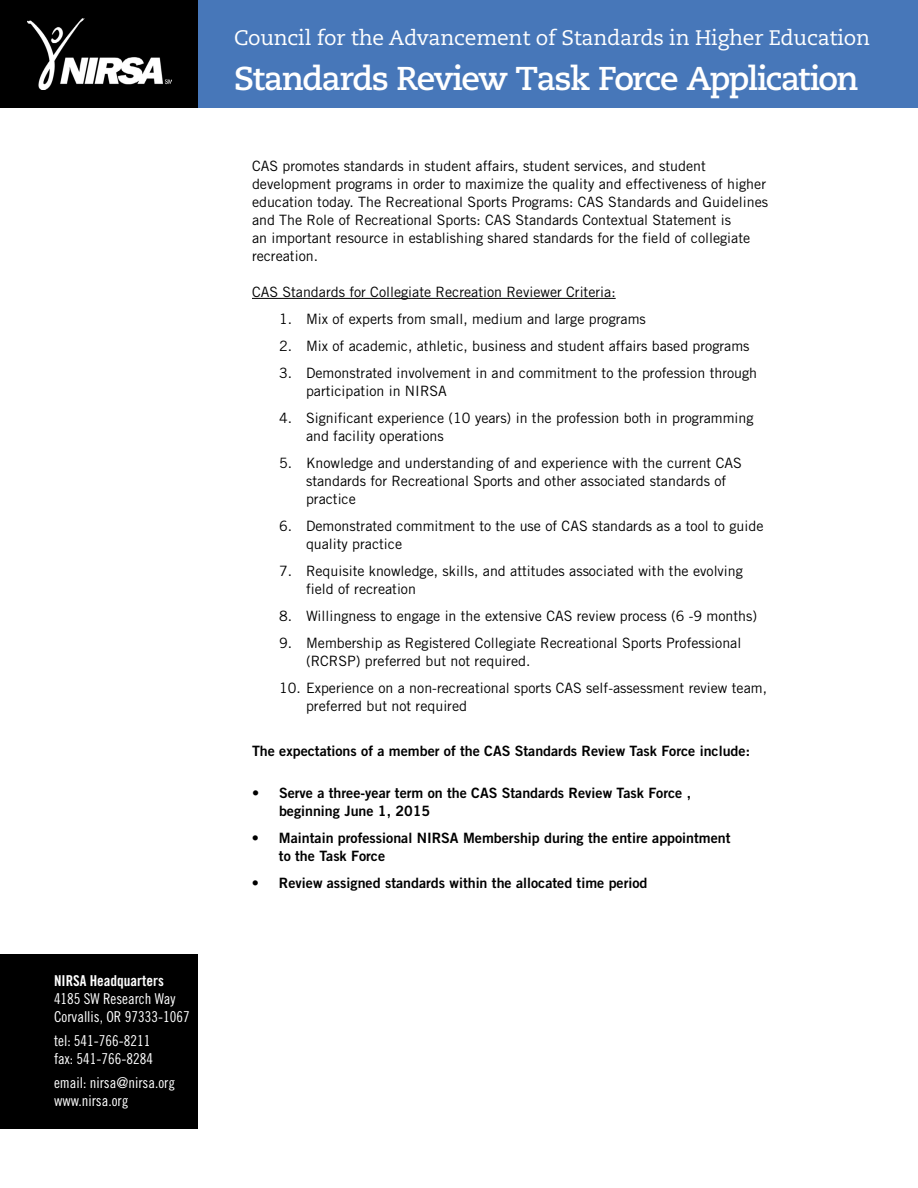
<style>
.page{position:relative;width:918px;height:1188px;background:#fff}
.page>*{position:absolute;margin:0;border:0;box-sizing:border-box;transform-origin:0 0}
.t1{font:700 33px "Caecilia";letter-spacing:-.045em;color:#fff}
.t2{font:21px "Caecilia";letter-spacing:-.01em;color:#fff}
.t3{font:15px/18px "Trade Gothic Cond Eighteen";color:#fff}
.t4{font:15px "Trade Gothic Bold Cond Twenty";color:#fff}
.t5{font:14.25px/18px "Trade Gothic";color:#000}
.t6{font:14.25px/18px "Trade Gothic Bold Two";color:#000}
.s1{font-family:"Trade Gothic"}
</style>
<div class="page">
<div style="left:0;top:954px;width:198px;height:174px;background:#000"></div>
<div style="left:0;top:0;width:918px;height:108px;background:#4777b9"></div>
<div style="left:0;top:0;width:198px;height:108px;background:#000"></div>
<img style="left:27px;top:18px;width:144px;height:72px">
<hr style="left:252px;top:298px;width:364px;height:1px;background:#000">
<p class="t4" style="left:54px;top:971px;width:111px">NIRSA Headquarters</p>
<p class="t3" style="left:54px;top:989px;width:137px">4185 SW Research Way<br>Corvallis, OR 97333-1067</p>
<p class="t3" style="left:54px;top:1031px;width:101px">tel: 541-766-8211 fax: 541-766-8284</p>
<p class="t3" style="left:54px;top:1073px;width:123px">email: nirsa@nirsa.org www.nirsa.org</p>
<h2 class="t2" style="left:234px;top:26px;width:638px">Council for the Advancement of Standards in Higher Education</h2>
<h1 class="t1" style="left:234px;top:59px;width:626px">Standards Review Task Force Application</h1>
<p class="t5" style="left:252px;top:157px;width:518px">CAS promotes standards in student affairs, student services, and student development programs in order to maximize the quality and effectiveness of higher education today. The Recreational Sports Programs: CAS Standards and Guidelines and The Role of Recreational Sports: CAS Standards Contextual Statement is<br>an important resource in establishing shared standards for the field of collegiate recreation.</p>
<p class="t5" style="left:252px;top:283px;width:365px">CAS Standards for Collegiate Recreation Reviewer Criteria:</p>
<p class="t5" style="left:279px;top:310px;width:368px">1. Mix of experts from small, medium and large programs</p>
<p class="t5" style="left:279px;top:337px;width:472px">2. Mix of academic, athletic, business and student affairs based programs</p>
<p class="t5" style="left:306px;top:364px;width:453px;text-indent:-27px">3. Demonstrated involvement in and commitment to the profession through participation in NIRSA</p>
<p class="t5" style="left:306px;top:409px;width:449px;text-indent:-27px">4. Significant experience (10 years) in the profession both in programming and facility operations</p>
<p class="t5" style="left:306px;top:454px;width:437px;text-indent:-27px">5. Knowledge and understanding of and experience with the current CAS standards for Recreational Sports and other associated standards of practice</p>
<p class="t5" style="left:306px;top:517px;width:459px;text-indent:-27px">6. Demonstrated commitment to the use of CAS standards as a tool to guide quality practice</p>
<p class="t5" style="left:306px;top:562px;width:438px;text-indent:-27px">7. Requisite knowledge, skills, and attitudes associated with the evolving field of recreation</p>
<p class="t5" style="left:279px;top:607px;width:480px">8. Willingness to engage in the extensive CAS review process (6 -9 months)</p>
<p class="t5" style="left:306px;top:634px;width:437px;text-indent:-27px">9. Membership as Registered Collegiate Recreational Sports Professional (RCRSP) preferred but not required.</p>
<p class="t5" style="left:306px;top:679px;width:463px;text-indent:-27px">10. Experience on a non-recreational sports CAS self-assessment review team, preferred but not required</p>
<p class="t6" style="left:252px;top:742px;width:500px">The expectations of a member of the CAS Standards Review Task Force include:</p>
<p class="t6" style="left:279px;top:784px;width:414px;text-indent:-27px"><span class="s1">•</span> Serve a three-year term on the CAS Standards Review Task Force , beginning June 1, 2015</p>
<p class="t6" style="left:279px;top:829px;width:453px;text-indent:-27px"><span class="s1">•</span> Maintain professional NIRSA Membership during the entire appointment to the Task Force</p>
<p class="t6" style="left:252px;top:874px;width:397px"><span class="s1">•</span> Review assigned standards within the allocated time period</p>
</div>
